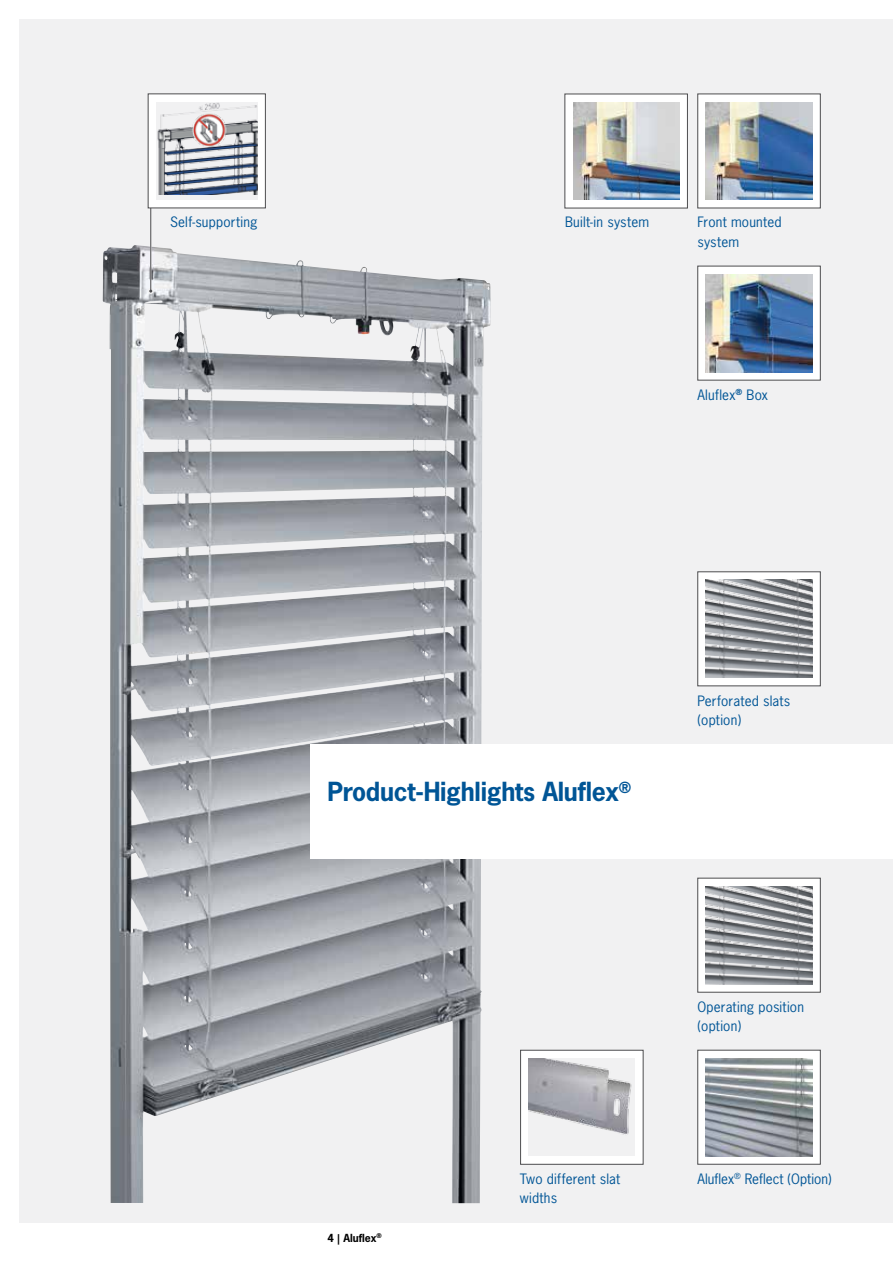
<style>
.page{position:relative;width:893px;height:1263px;background:#fff}
.page>*{position:absolute;margin:0;border:0;box-sizing:border-box;transform-origin:0 0}
.t1{font:700 24.75px "News Gothic";letter-spacing:-.01em;color:#005596}
.t2{font:13.5px/19.2px "News Gothic";letter-spacing:.015em;color:#005596}
.t3{font:700 10.5px "News Gothic";color:#000}
</style>
<div class="page">
<div style="left:19px;top:19px;width:874px;height:1203px;background:#f1f1f2"></div>
<img style="left:103px;top:245px;width:388px;height:958px">
<div style="left:310px;top:744px;width:583px;height:115px;background:#fff"></div>
<hr style="left:150px;top:209px;width:2px;height:82px;background:#f1f1f2">
<hr style="left:150px;top:208px;width:1px;height:83px;background:#4d4d4f">
<svg style="left:148px;top:288px;width:6px;height:6px"></svg>
<div style="left:148px;top:93px;width:118px;height:115px;background:#fff"></div>
<div style="left:156px;top:102px;width:102px;height:98px;background:#f1f1f2"></div>
<img style="left:157px;top:103px;width:101px;height:91px">
<div style="left:697px;top:878px;width:124px;height:114px;background:#fff;border:1px solid #4d4d4f"></div>
<img style="left:706px;top:886px;width:106px;height:98px">
<div style="left:697px;top:1050px;width:124px;height:114px;background:#fff;border:1px solid #4d4d4f"></div>
<img style="left:706px;top:1058px;width:106px;height:98px">
<div style="left:697px;top:571px;width:124px;height:115px;background:#fff;border:1px solid #4d4d4f"></div>
<img style="left:706px;top:580px;width:106px;height:98px">
<div style="left:520px;top:1050px;width:123px;height:115px;background:#fff;border:1px solid #4d4d4f"></div>
<img style="left:529px;top:1058px;width:106px;height:98px">
<div style="left:564px;top:94px;width:124px;height:114px;background:#fff"></div>
<img style="left:573px;top:102px;width:106px;height:98px">
<div style="left:697px;top:94px;width:124px;height:114px;background:#fff;border:1px solid #4d4d4f"></div>
<img style="left:706px;top:102px;width:106px;height:98px">
<div style="left:697px;top:266px;width:124px;height:114px;background:#fff;border:1px solid #4d4d4f"></div>
<img style="left:706px;top:274px;width:106px;height:98px">
<p class="t2" style="left:170px;top:213px;width:89px">Self-supporting</p>
<p class="t2" style="left:565px;top:213px;width:86px">Built-in system</p>
<p class="t2" style="left:697px;top:213px;width:86px">Front mounted system</p>
<p class="t2" style="left:697px;top:385px;width:72px">Aluflex<sup>®</sup> Box</p>
<h1 class="t1" style="left:327px;top:775px;width:305px">Product-Highlights Aluflex<sup>®</sup></h1>
<p class="t2" style="left:697px;top:691px;width:95px">Perforated slats (option)</p>
<p class="t3" style="left:327px;top:1231px;width:56px">4 | Aluflex<sup>®</sup></p>
<p class="t2" style="left:520px;top:1169px;width:102px">Two different slat widths</p>
<p class="t2" style="left:697px;top:997px;width:108px">Operating position (option)</p>
<p class="t2" style="left:697px;top:1169px;width:136px">Aluflex<sup>®</sup> Reflect (Option)</p>
</div>
